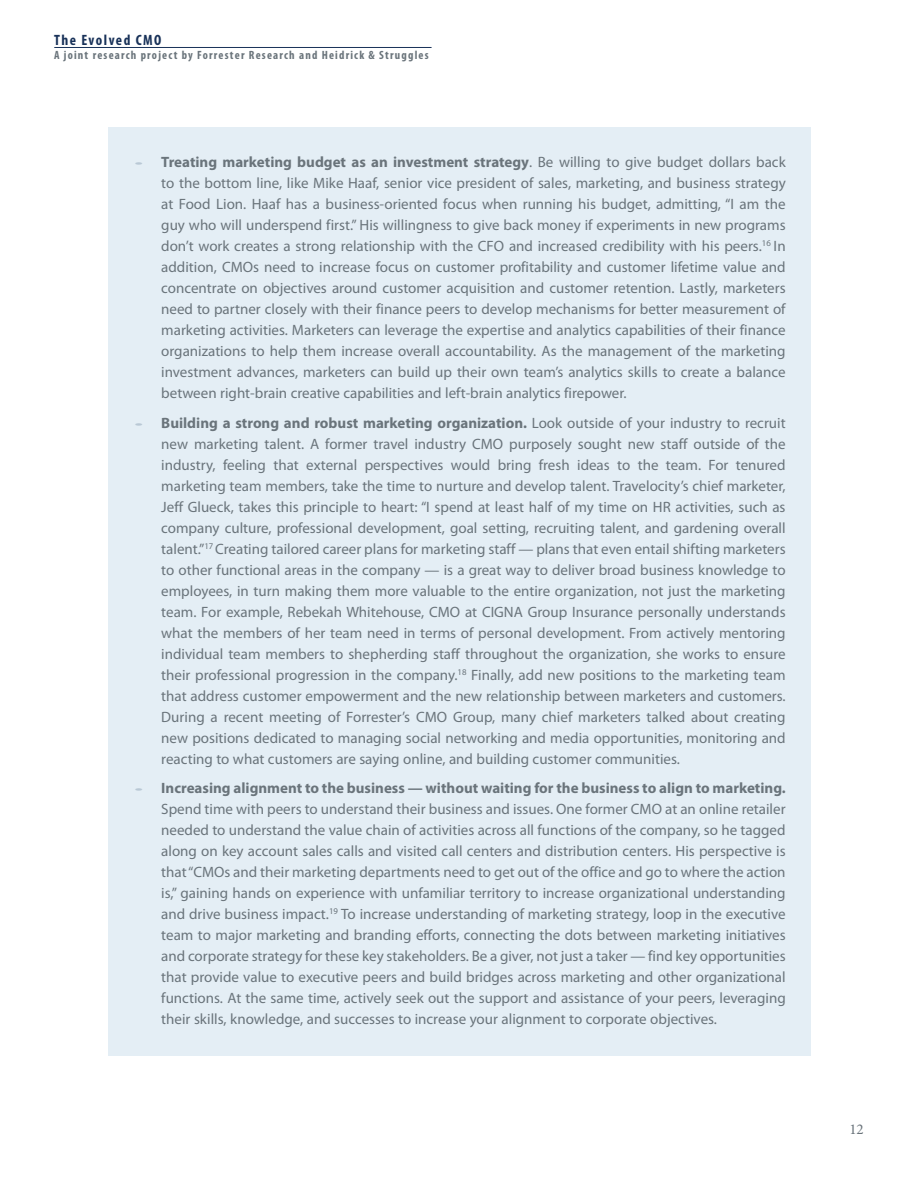
<style>
.page{position:relative;width:918px;height:1188px;background:#fff}
.page>*{position:absolute;margin:0;border:0;box-sizing:border-box;transform-origin:0 0}
.bullet_text{font:15px/21px "Myriad Pro";color:#6a747b;text-align:justify}
.t1{font:700 condensed 15px "Myriad Pro";letter-spacing:.1em;color:#193259}
.t2{font:15px "Minion Pro";color:#6a747b}
.t3{font:700 condensed 12px "Myriad Pro";letter-spacing:.1em;color:#6a747b}
.s1{font-weight:300;font-size:13.5px;color:#b9c8d5}
.s2{font-weight:700}
</style>
<div class="page">
<hr style="left:54px;top:47px;width:378px;height:1px;background:#193259">
<div style="left:109px;top:128px;width:702px;height:928px;background:#e4eef5"></div>
<p class="t1" style="left:54px;top:31px;width:109px">The Evolved CMO</p>
<p class="t3" style="left:54px;top:48px;width:376px">A joint research project by Forrester Research and Heidrick &amp; Struggles</p>
<p class="bullet_text" style="left:161px;top:152px;width:626px;text-indent:-27px"><span class="s1">•</span> <span class="s2">Treating marketing budget as an investment strategy</span>. Be willing to give budget dollars back to the bottom line, like Mike Haaf, senior vice president of sales, marketing, and business strategy at Food Lion. Haaf has a business-oriented focus when running his budget, admitting, “I am the guy who will underspend first.” His willingness to give back money if experiments in new programs don’t work creates a strong relationship with the CFO and increased credibility with his peers.<sup>16</sup> In addition, CMOs need to increase focus on customer profitability and customer lifetime value and concentrate on objectives around customer acquisition and customer retention. Lastly, marketers need to partner closely with their finance peers to develop mechanisms for better measurement of marketing activities. Marketers can leverage the expertise and analytics capabilities of their finance organizations to help them increase overall accountability. As the management of the marketing investment advances, marketers can build up their own team’s analytics skills to create a balance between right-brain creative capabilities and left-brain analytics firepower.</p>
<p class="bullet_text" style="left:161px;top:412px;width:626px;text-indent:-27px"><span class="s1">•</span> <span class="s2">Building a strong and robust marketing organization.</span> Look outside of your industry to recruit new marketing talent. A former travel industry CMO purposely sought new staff outside of the industry, feeling that external perspectives would bring fresh ideas to the team. For tenured marketing team members, take the time to nurture and develop talent. Travelocity’s chief marketer, Jeff Glueck, takes this principle to heart: “I spend at least half of my time on HR activities, such as company culture, professional development, goal setting, recruiting talent, and gardening overall talent.”<sup>17</sup> Creating tailored career plans for marketing staff — plans that even entail shifting marketers to other functional areas in the company — is a great way to deliver broad business knowledge to employees, in turn making them more valuable to the entire organization, not just the marketing team. For example, Rebekah Whitehouse, CMO at CIGNA Group Insurance personally understands what the members of her team need in terms of personal development. From actively mentoring individual team members to shepherding staff throughout the organization, she works to ensure their professional progression in the company.<sup>18</sup> Finally, add new positions to the marketing team that address customer empowerment and the new relationship between marketers and customers.<br>During a recent meeting of Forrester’s CMO Group, many chief marketers talked about creating new positions dedicated to managing social networking and media opportunities, monitoring and reacting to what customers are saying online, and building customer communities.</p>
<p class="bullet_text" style="left:161px;top:778px;width:626px;text-indent:-27px"><span class="s1">•</span> <span class="s2">Increasing alignment to the business — without waiting for the business to align to marketing.<br></span>Spend time with peers to understand their business and issues. One former CMO at an online retailer needed to understand the value chain of activities across all functions of the company, so he tagged along on key account sales calls and visited call centers and distribution centers. His perspective is that “CMOs and their marketing departments need to get out of the office and go to where the action is,” gaining hands on experience with unfamiliar territory to increase organizational understanding and drive business impact.<sup>19</sup> To increase understanding of marketing strategy, loop in the executive team to major marketing and branding efforts, connecting the dots between marketing initiatives and corporate strategy for these key stakeholders. Be a giver, not just a taker — find key opportunities that provide value to executive peers and build bridges across marketing and other organizational functions. At the same time, actively seek out the support and assistance of your peers, leveraging their skills, knowledge, and successes to increase your alignment to corporate objectives.</p>
<p class="t2" style="left:849px;top:1120px;width:16px">12</p>
</div>
